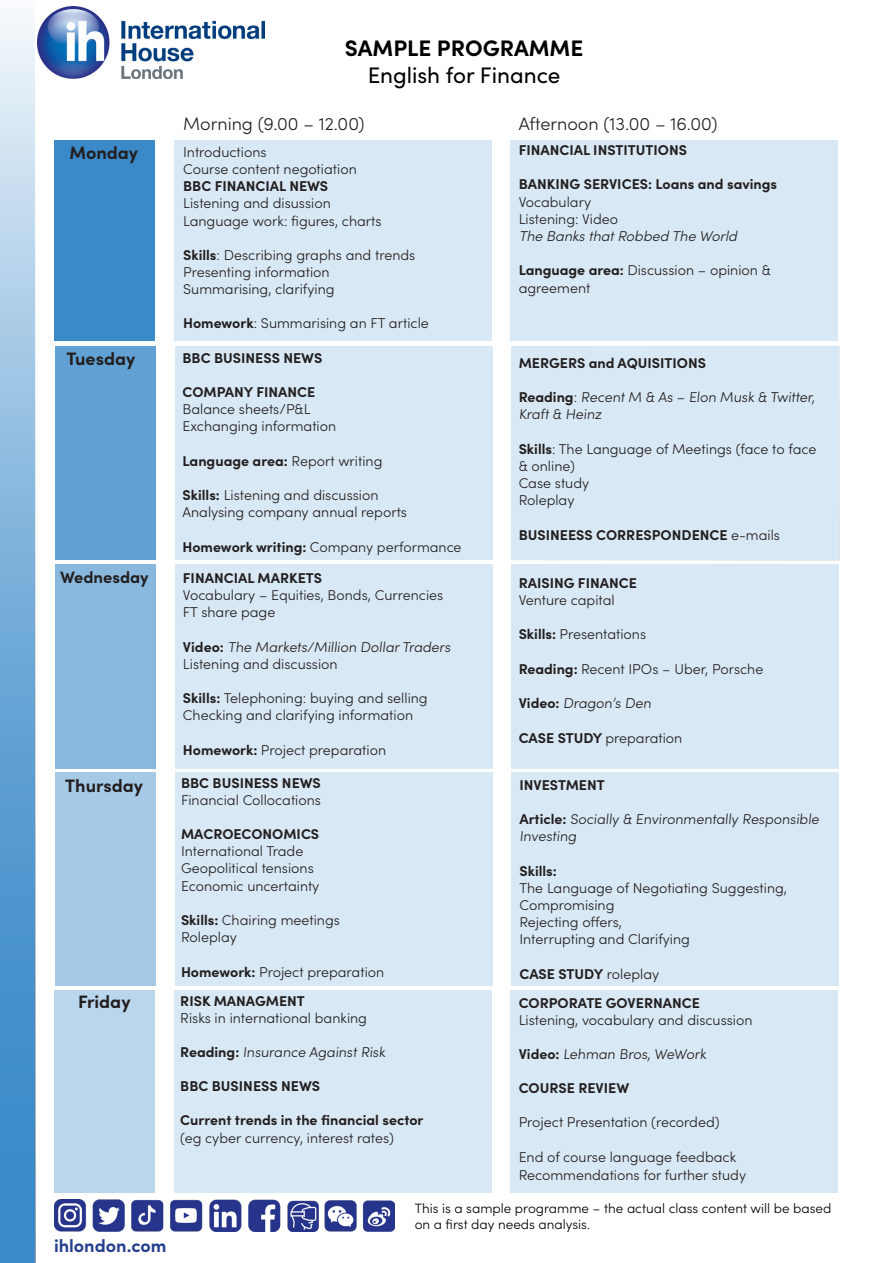
<style>
.page{position:relative;width:893px;height:1263px;background:#fff}
.page>*{position:absolute;margin:0;border:0;box-sizing:border-box;transform-origin:0 0}
.t1{font:22.5px "Sofia Pro";color:#000}
.t2{font:700 22.5px "Sofia Pro";color:#000}
.t3{font:300 18px "Sofia Pro";color:#231f20}
.t4{font:700 18px "Sofia Pro";color:#231f20}
.t5{font:700 18px "Sofia Pro";color:#253f8e}
.t6{font:700 16.5px "Sofia Pro";color:#231f20}
.t7{font:300 14.25px/17.1px "Sofia Pro";color:#231f20}
.t8{font:700 14.25px "Sofia Pro";color:#231f20}
.t9{font:italic 300 14.25px "Sofia Pro";color:#231f20}
.t10{font:300 13.5px/16.2px "Sofia Pro";color:#000}
.s1{font-weight:700}
.s2{font-weight:300}
</style>
<div class="page">
<svg style="left:0;top:18px;width:35px;height:1245px;background:#7cb1da"></svg>
<div style="left:54px;top:140px;width:101px;height:201px;background:#3a8ac9"></div>
<div style="left:55px;top:346px;width:101px;height:214px;background:#61a1d3"></div>
<div style="left:55px;top:564px;width:101px;height:205px;background:#88b8de"></div>
<div style="left:55px;top:772px;width:101px;height:214px;background:#a6cae6"></div>
<div style="left:174px;top:140px;width:318px;height:201px;background:#d8e8f4"></div>
<div style="left:510px;top:140px;width:327px;height:201px;background:#d8e8f4"></div>
<div style="left:175px;top:346px;width:318px;height:214px;background:#d8e8f4"></div>
<div style="left:511px;top:346px;width:329px;height:214px;background:#d8e8f4"></div>
<div style="left:175px;top:564px;width:318px;height:205px;background:#d8e8f4"></div>
<div style="left:511px;top:564px;width:328px;height:205px;background:#d8e8f4"></div>
<div style="left:175px;top:772px;width:318px;height:214px;background:#d8e8f4"></div>
<div style="left:511px;top:772px;width:328px;height:214px;background:#d8e8f4"></div>
<img style="left:38px;top:6px;width:226px;height:72px">
<img style="left:54px;top:1200px;width:340px;height:31px">
<div style="left:54px;top:990px;width:101px;height:203px;background:#bad6ec"></div>
<div style="left:174px;top:990px;width:318px;height:203px;background:#d8e8f4"></div>
<div style="left:511px;top:990px;width:327px;height:203px;background:#d8e8f4"></div>
<p class="t2" style="left:345px;top:31px;width:240px">SAMPLE PROGRAMME</p>
<p class="t1" style="left:368px;top:59px;width:194px">English for Finance</p>
<p class="t3" style="left:183px;top:111px;width:183px">Morning (9.00 – 12.00)</p>
<p class="t3" style="left:519px;top:111px;width:200px">Afternoon (13.00 – 16.00)</p>
<p class="t4" style="left:69px;top:138px;width:70px">Monday</p>
<p class="t7" style="left:183px;top:143px;width:85px">Introductions</p>
<p class="t7" style="left:183px;top:160px;width:175px">Course content negotiation</p>
<p class="t8" style="left:183px;top:175px;width:147px">BBC FINANCIAL NEWS</p>
<p class="t7" style="left:183px;top:194px;width:149px">Listening and disussion</p>
<p class="t7" style="left:183px;top:211px;width:200px">Language work: figures, charts</p>
<p class="t7" style="left:183px;top:245px;width:234px"><span class="s1">Skills</span>: Describing graphs and trends</p>
<p class="t7" style="left:183px;top:262px;width:148px">Presenting information</p>
<p class="t7" style="left:183px;top:280px;width:153px">Summarising, clarifying</p>
<p class="t7" style="left:183px;top:314px;width:247px"><span class="s1">Homework</span>: Summarising an FT article</p>
<p class="t8" style="left:519px;top:139px;width:170px">FINANCIAL INSTITUTIONS</p>
<p class="t8" style="left:519px;top:173px;width:260px">BANKING SERVICES: Loans and savings</p>
<p class="t7" style="left:519px;top:192px;width:74px">Vocabulary</p>
<p class="t7" style="left:519px;top:209px;width:101px">Listening: Video</p>
<p class="t9" style="left:519px;top:225px;width:224px">The BanksthatRobbed The World</p>
<p class="t7" style="left:519px;top:261px;width:254px"><span class="s1">Language area:</span> Discussion – opinion &amp;</p>
<p class="t7" style="left:519px;top:279px;width:73px">agreement</p>
<p class="t4" style="left:66px;top:344px;width:70px">Tuesday</p>
<p class="t8" style="left:183px;top:347px;width:141px">BBC BUSINESS NEWS</p>
<p class="t8" style="left:183px;top:381px;width:134px">COMPANY FINANCE</p>
<p class="t7" style="left:183px;top:400px;width:130px">Balance sheets/P&amp;L</p>
<p class="t7" style="left:183px;top:417px;width:155px">Exchanging information</p>
<p class="t8" style="left:183px;top:450px;width:201px">Language area: <span class="s2">Report writing</span></p>
<p class="t7" style="left:183px;top:485px;width:197px"><span class="s1">Skills:</span> Listening and discussion</p>
<p class="t7" style="left:183px;top:503px;width:226px">Analysing company annual reports</p>
<p class="t7" style="left:183px;top:538px;width:281px"><span class="s1">Homework writing:</span> Company performance</p>
<p class="t8" style="left:519px;top:352px;width:189px">MERGERS and AQUISITIONS</p>
<p class="t7" style="left:519px;top:388px;width:300px"><span class="s1">Reading</span>: Recent M &amp; As – Elon Musk &amp; Twitter,<br>Kraft &amp; Heinz</p>
<p class="t7" style="left:519px;top:439px;width:299px"><span class="s1">Skills</span>: The Language of Meetings (face to face &amp; online)</p>
<p class="t7" style="left:519px;top:473px;width:72px">Case study</p>
<p class="t7" style="left:519px;top:491px;width:57px">Roleplay</p>
<p class="t8" style="left:519px;top:524px;width:263px">BUSINEESS CORRESPONDENCE <span class="s2">e-mails</span></p>
<p class="t6" style="left:60px;top:564px;width:90px">Wednesday</p>
<p class="t8" style="left:183px;top:567px;width:141px">FINANCIAL MARKETS</p>
<p class="t7" style="left:183px;top:586px;width:262px">Vocabulary – Equities, Bonds, Currencies</p>
<p class="t7" style="left:183px;top:603px;width:94px">FT share page</p>
<p class="t7" style="left:183px;top:637px;width:272px"><span class="s1">Vi d e o :</span> The Markets/Million DollarTraders</p>
<p class="t7" style="left:183px;top:654px;width:156px">Listening and discussion</p>
<p class="t7" style="left:183px;top:688px;width:246px"><span class="s1">Skills:</span> Telephoning: buying and selling</p>
<p class="t7" style="left:183px;top:705px;width:232px">Checking and clarifying information</p>
<p class="t7" style="left:183px;top:741px;width:205px"><span class="s1">Homework:</span> Project preparation</p>
<p class="t8" style="left:519px;top:572px;width:120px">RAISING FINANCE</p>
<p class="t7" style="left:519px;top:591px;width:98px">Venture capital</p>
<p class="t7" style="left:519px;top:625px;width:129px"><span class="s1">Skills:</span> Presentations</p>
<p class="t7" style="left:519px;top:659px;width:246px"><span class="s1">Reading:</span> Recent IPOs – Uber, Porsche</p>
<p class="t7" style="left:519px;top:693px;width:136px"><span class="s1">Video:</span> Dragon’s Den</p>
<p class="t7" style="left:519px;top:728px;width:165px"><span class="s1">CASE STUDY</span> preparation</p>
<p class="t4" style="left:65px;top:771px;width:79px">Thursday</p>
<p class="t8" style="left:181px;top:772px;width:141px">BBC BUSINESS NEWS</p>
<p class="t7" style="left:181px;top:791px;width:141px">Financial Collocations</p>
<p class="t8" style="left:181px;top:823px;width:140px">MACROECONOMICS</p>
<p class="t7" style="left:181px;top:842px;width:124px">International Trade</p>
<p class="t7" style="left:181px;top:859px;width:134px">Geopolitical tensions</p>
<p class="t7" style="left:181px;top:876px;width:140px">Economic uncertainty</p>
<p class="t7" style="left:181px;top:910px;width:160px"><span class="s1">Skills:</span> Chairing meetings</p>
<p class="t7" style="left:181px;top:927px;width:57px">Roleplay</p>
<p class="t7" style="left:181px;top:963px;width:205px"><span class="s1">Homework:</span> Project preparation</p>
<p class="t8" style="left:519px;top:774px;width:87px">INVESTMENT</p>
<p class="t7" style="left:519px;top:810px;width:303px"><span class="s1">Article:</span> Socially &amp; Environmentally Responsible</p>
<p class="t7" style="left:519px;top:827px;width:61px">Investing</p>
<p class="t8" style="left:519px;top:860px;width:39px">Skills:</p>
<p class="t7" style="left:519px;top:878px;width:269px">The Language of Negotiating Suggesting,</p>
<p class="t7" style="left:519px;top:895px;width:97px">Compromising</p>
<p class="t7" style="left:519px;top:912px;width:104px">Rejecting offers,</p>
<p class="t7" style="left:519px;top:930px;width:172px">Interrupting and Clarifying</p>
<p class="t8" style="left:519px;top:963px;width:141px">CASE STUDY <span class="s2">roleplay</span></p>
<p class="t4" style="left:78px;top:988px;width:54px">Friday</p>
<p class="t8" style="left:180px;top:989px;width:126px">RISK MANAGMENT</p>
<p class="t7" style="left:180px;top:1008px;width:188px">Risks in international banking</p>
<p class="t7" style="left:180px;top:1042px;width:208px"><span class="s1">Reading:</span> Insurance Against Risk</p>
<p class="t8" style="left:180px;top:1075px;width:141px">BBC BUSINESS NEWS</p>
<p class="t8" style="left:180px;top:1109px;width:245px">Current trends in the financial sector</p>
<p class="t7" style="left:180px;top:1129px;width:215px">(eg cyber currency, interest rates)</p>
<p class="t8" style="left:519px;top:992px;width:183px">CORPORATE GOVERNANCE</p>
<p class="t7" style="left:519px;top:1010px;width:235px">Listening, vocabulary and discussion</p>
<p class="t7" style="left:519px;top:1044px;width:191px"><span class="s1">Video:</span> Lehman Bros, WeWork</p>
<p class="t8" style="left:519px;top:1077px;width:112px">COURSE REVIEW</p>
<p class="t7" style="left:519px;top:1113px;width:202px">Project Presentation (recorded)</p>
<p class="t7" style="left:519px;top:1147px;width:219px">End of course language feedback</p>
<p class="t7" style="left:519px;top:1165px;width:229px">Recommendations for further study</p>
<p class="t10" style="left:415px;top:1199px;width:418px">This is a sample programme – the actual class content will be based on a first day needs analysis.</p>
<p class="t5" style="left:54px;top:1232px;width:114px">ihlondon.com</p>
</div>
